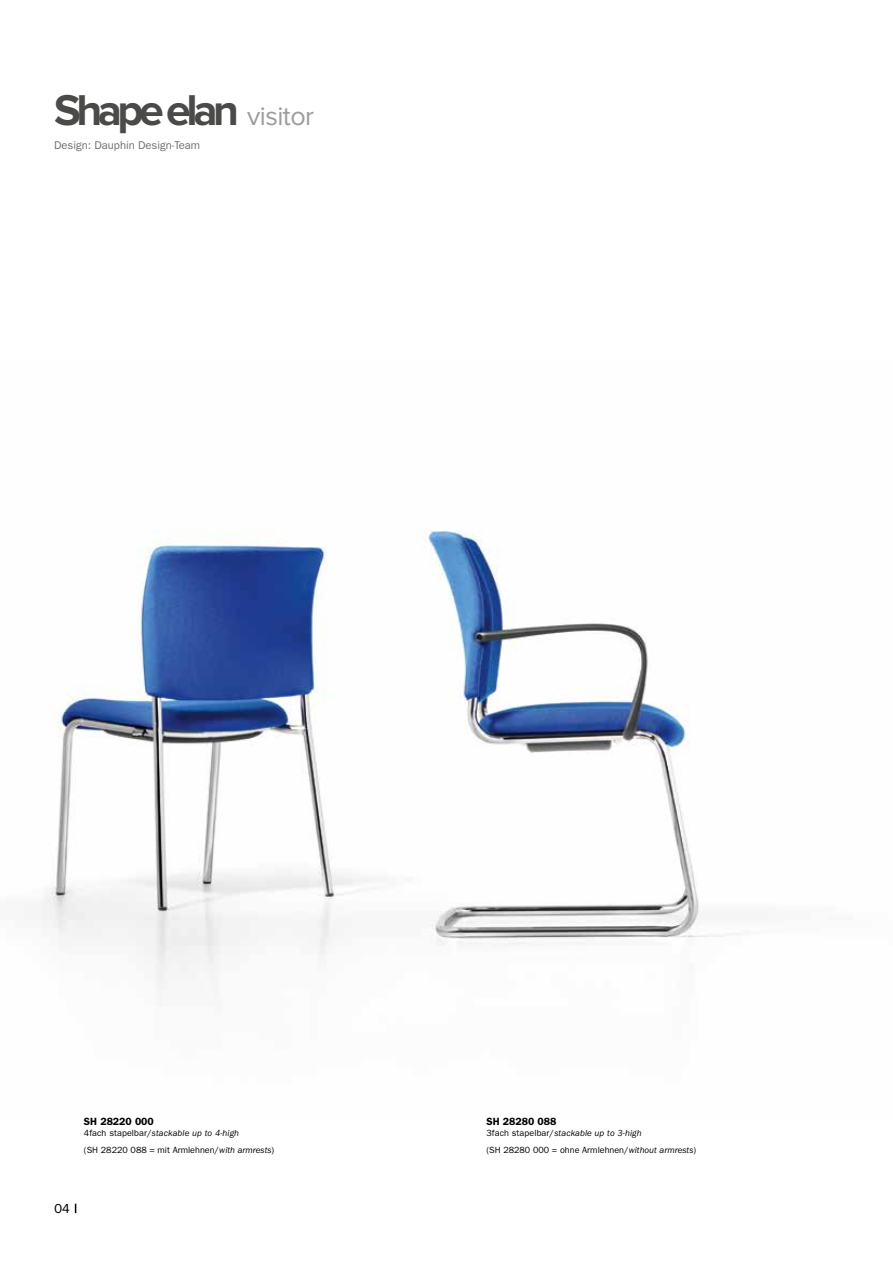
<style>
.page{position:relative;width:893px;height:1263px;background:#fff}
.page>*{position:absolute;margin:0;border:0;box-sizing:border-box;transform-origin:0 0}
.t1{font:700 44.7px "Proxima Nova";letter-spacing:-.1em;color:#4a4a49}
.t2{font:13.5px "Proxima Nova";color:#000}
.t3{font:11.25px "Franklin Gothic LT";color:#706f6f}
.t4{font:600 10.5px "Franklin Gothic LT";color:#000}
.t5{font:9px/16.8px "Franklin Gothic LT";color:#000}
.s1{font-weight:400;font-size:27px;color:#9d9d9c}
.s2{font-style:italic}
</style>
<div class="page">
<img style="left:41px;top:530px;width:700px;height:460px">
<h1 class="t1" style="left:54px;top:84px;width:262px">Shape elan <span class="s1">visitor</span></h1>
<p class="t3" style="left:54px;top:139px;width:148px">Design: Dauphin Design-Team</p>
<p class="t4" style="left:84px;top:1115px;width:71px">SH 28220 000</p>
<p class="t5" style="left:84px;top:1124px;width:192px">4fach stapelbar/<span class="s2">stackable up to 4-high<br></span>(SH 28220 088 = mit Armlehnen/<span class="s2">with armrests</span>)</p>
<h2 class="t2" style="left:54px;top:1201px;width:17px">04</h2>
<p class="t4" style="left:486px;top:1115px;width:71px">SH 28280 088</p>
<p class="t5" style="left:486px;top:1124px;width:211px">3fach stapelbar/<span class="s2">stackable up to 3-high<br></span>(SH 28280 000 = ohne Armlehnen/<span class="s2">without armrests</span>)</p>
</div>
